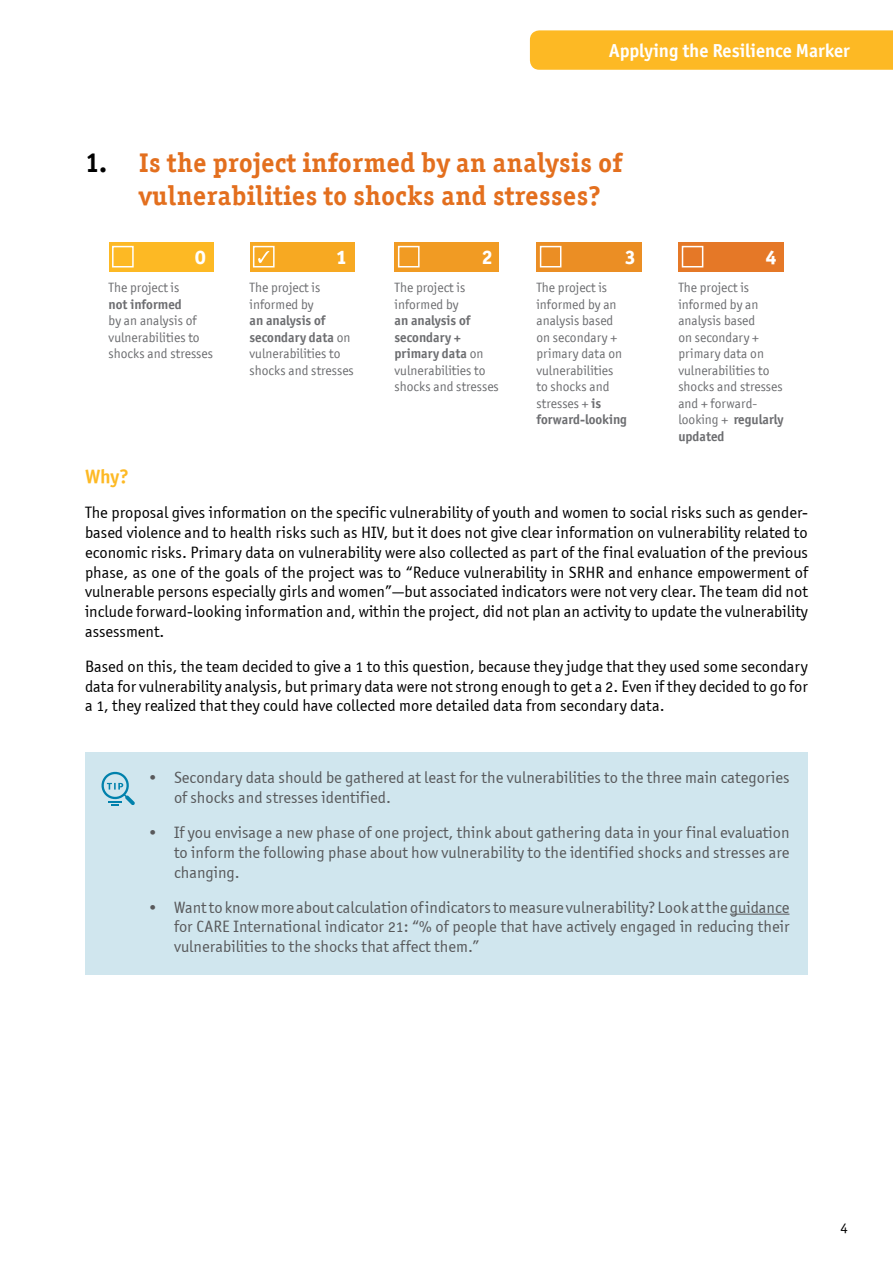
<style>
.page{position:relative;width:893px;height:1263px;background:#fff}
.page>*{position:absolute;margin:0;border:0;box-sizing:border-box;transform-origin:0 0}
.t1{font:700 27px/32.4px "Officina Ser ITC";letter-spacing:.02em;color:#e36f1e}
.t2{font:800 19.5px "Officina San ITC";color:#fff}
.t3{font:19.5px "Officina Sans OSITCTT Bold";color:#fdb924}
.t4{font:700 18.9px "Officina Sans ITC Pro";color:#fff}
.t5{font:16.5px/19.8px "Officina Sans OSITCTT Book";color:#000;text-align:justify}
.t6{font:16.5px/19.8px "Officina Sans OSITCTT Book";color:#58595b;text-align:justify}
.t7{font:14.7px "Officina San ITC";color:#000}
.t8{font:13.5px/16.5px "Officina San ITC";color:#6d6e71}
.t9{font:700 13.5px "Officina San ITC";color:#6d6e71}
.s1{color:#000}
.s2{font-weight:700}
</style>
<div class="page">
<div style="left:109px;top:242px;width:105px;height:29px;background:#fdb924"></div>
<div style="left:112px;top:246px;width:22px;height:21px;border:2px solid #fff"></div>
<div style="left:250px;top:242px;width:104px;height:29px;background:#f7a922"></div>
<div style="left:253px;top:246px;width:22px;height:21px;border:2px solid #fff"></div>
<div style="left:394px;top:242px;width:105px;height:29px;background:#f19b23"></div>
<div style="left:398px;top:246px;width:22px;height:21px;border:2px solid #fff"></div>
<div style="left:536px;top:242px;width:106px;height:29px;background:#eb8e24"></div>
<div style="left:540px;top:246px;width:21px;height:21px;border:2px solid #fff"></div>
<div style="left:678px;top:242px;width:106px;height:29px;background:#e57827"></div>
<div style="left:682px;top:246px;width:21px;height:21px;border:2px solid #fff"></div>
<svg style="left:258px;top:251px;width:11px;height:12px"></svg>
<div style="left:85px;top:752px;width:723px;height:222px;background:#d0e6ee"></div>
<hr style="left:730px;top:914px;width:59px;height:1px;background:#58595b">
<svg style="left:101px;top:771px;width:34px;height:35px"></svg>
<div style="left:530px;top:30px;width:363px;height:40px;background:#fdb924"></div>
<p class="t4" style="left:609px;top:39px;width:242px">Applying the Resilience Marker</p>
<h1 class="t1" style="left:139px;top:147px;width:485px;text-indent:-54px"><span class="s1">1.</span> Is the project informed by an analysis of vulnerabilities to shocks and stresses?</h1>
<p class="t2" style="left:195px;top:245px;width:12px">0</p>
<p class="t2" style="left:336px;top:245px;width:12px">1</p>
<p class="t2" style="left:482px;top:245px;width:12px">2</p>
<p class="t2" style="left:625px;top:245px;width:12px">3</p>
<p class="t2" style="left:766px;top:245px;width:12px">4</p>
<p class="t8" style="left:109px;top:279px;width:72px">The project is</p>
<p class="t9" style="left:109px;top:296px;width:75px">not informed</p>
<p class="t8" style="left:109px;top:312px;width:106px">by an analysis of vulnerabilities to shocks and stresses</p>
<p class="t8" style="left:250px;top:279px;width:72px">The project is informed by</p>
<p class="t8" style="left:250px;top:312px;width:106px"><span class="s2">an analysis of secondary data</span> on vulnerabilities to shocks and stresses</p>
<p class="t8" style="left:394px;top:279px;width:72px">The project is informed by</p>
<p class="t8" style="left:394px;top:312px;width:106px"><span class="s2">an analysis of secondary + primary data</span> on vulnerabilities to shocks and stresses</p>
<p class="t8" style="left:536px;top:279px;width:92px">The project is informed by an analysis based on secondary + primary data on vulnerabilities to shocks and stresses + <span class="s2">is forward-looking</span></p>
<p class="t8" style="left:678px;top:279px;width:107px">The project is informed by an analysis based<br>on secondary + primary data on vulnerabilities to shocks and stresses and + forward&shy;looking + <span class="s2">regularly updated</span></p>
<p class="t3" style="left:85px;top:465px;width:45px">Why?</p>
<p class="t5" style="left:85px;top:503px;width:724px">The proposal gives information on the specific vulnerability of youth and women to social risks such as gender&shy;based violence and to health risks such as HIV, but it does not give clear information on vulnerability related to economic risks. Primary data on vulnerability were also collected as part of the final evaluation of the previous phase, as one of the goals of the project was to “Reduce vulnerability in SRHR and enhance empowerment of vulnerable persons especially girls and women”—but associated indicators were not very clear. The team did not include forward-looking information and, within the project, did not plan an activity to update the vulnerability assessment.</p>
<p class="t5" style="left:85px;top:656px;width:724px">Based on this, the team decided to give a 1 to this question, because they judge that they used some secondary data for vulnerability analysis, but primary data were not strong enough to get a 2. Even if they decided to go for a 1, they realized that they could have collected more detailed data from secondary data.</p>
<p class="t6" style="left:174px;top:768px;width:617px;text-indent:-27px">• Secondary data should be gathered at least for the vulnerabilities to the three main categories of shocks and stresses identified.</p>
<p class="t6" style="left:174px;top:822px;width:617px;text-indent:-27px">• If you envisage a new phase of one project, think about gathering data in your final evaluation to inform the following phase about how vulnerability to the identified shocks and stresses are changing.</p>
<p class="t6" style="left:174px;top:897px;width:617px;text-indent:-27px">• Want to know more about calculation of indicators to measure vulnerability? Look at the guidance for CARE International indicator 21: “% of people that have actively engaged in reducing their vulnerabilities to the shocks that affect them.”</p>
<p class="t7" style="left:841px;top:1219px;width:9px">4</p>
</div>
